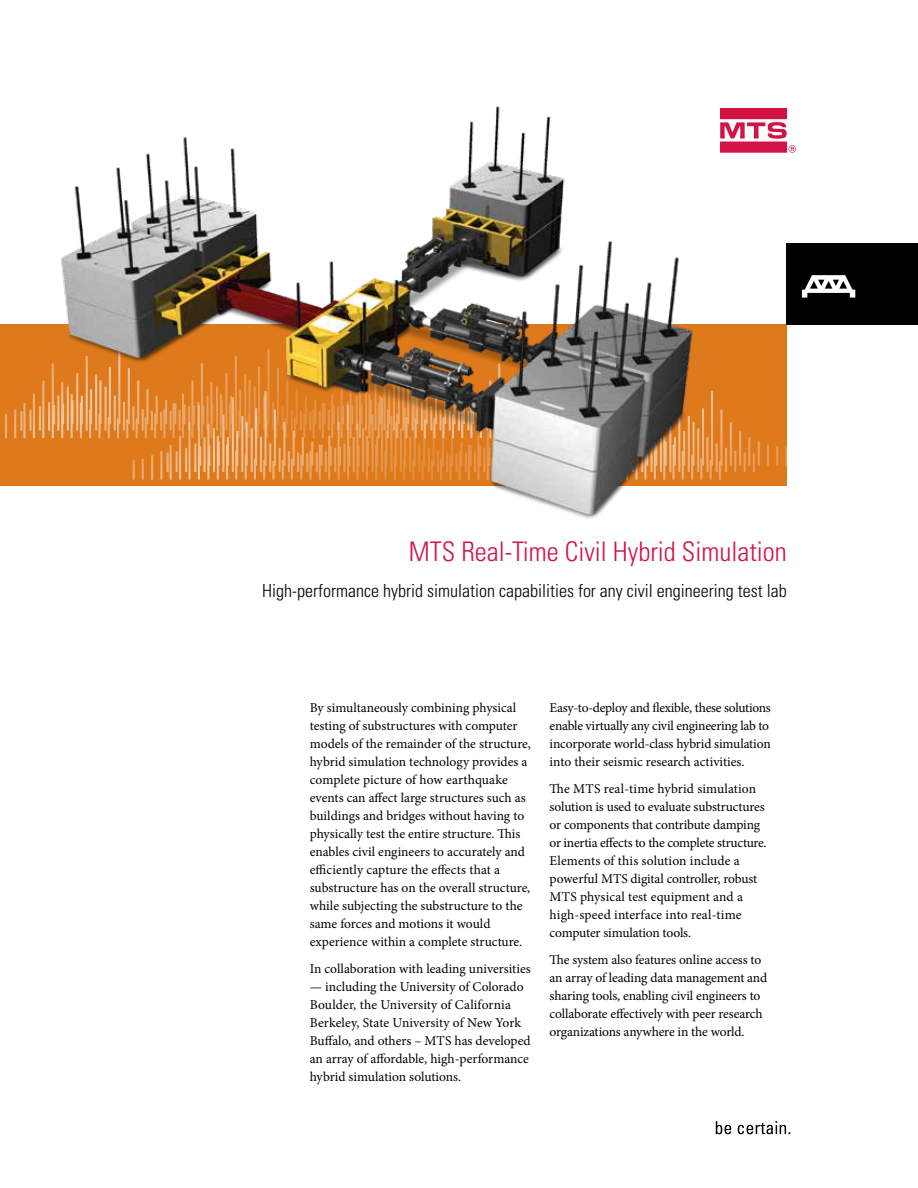
<style>
.page{position:relative;width:918px;height:1188px;background:#fff}
.page>*{position:absolute;margin:0;border:0;box-sizing:border-box;transform-origin:0 0}
.t1{font:300 condensed 27px "Univers";color:#d31245}
.t2{font:300 condensed 18px "Univers";color:#000}
.t3{font:13.5px/18px "Minion Pro";letter-spacing:-.005em;color:#000}
</style>
<div class="page">
<div style="left:0;top:324px;width:787px;height:162px;background:#df7a1c"></div>
<hr style="left:5px;top:414px;width:2px;height:24px;background:#fff">
<hr style="left:14px;top:410px;width:2px;height:28px;background:#fff">
<hr style="left:23px;top:403px;width:2px;height:35px;background:#fff">
<hr style="left:33px;top:394px;width:2px;height:44px;background:#fff">
<hr style="left:42px;top:381px;width:2px;height:57px;background:#fff">
<hr style="left:20px;top:411px;width:2px;height:20px;background:#fff">
<hr style="left:29px;top:410px;width:3px;height:21px;background:#fff">
<hr style="left:39px;top:406px;width:2px;height:25px;background:#fff">
<hr style="left:710px;top:460px;width:2px;height:20px;background:#fff">
<svg style="left:719px;top:461px;width:2px;height:19px"></svg>
<hr style="left:706px;top:437px;width:2px;height:35px;background:#fff">
<hr style="left:716px;top:444px;width:2px;height:28px;background:#fff">
<hr style="left:725px;top:448px;width:2px;height:24px;background:#fff">
<hr style="left:734px;top:451px;width:2px;height:21px;background:#fff">
<svg style="left:744px;top:453px;width:2px;height:19px"></svg>
<svg style="left:753px;top:453px;width:2px;height:19px"></svg>
<hr style="left:711px;top:391px;width:2px;height:75px;background:#fff">
<hr style="left:720px;top:410px;width:2px;height:56px;background:#fff">
<hr style="left:730px;top:422px;width:2px;height:44px;background:#fff">
<hr style="left:739px;top:431px;width:2px;height:35px;background:#fff">
<hr style="left:748px;top:437px;width:2px;height:29px;background:#fff">
<hr style="left:758px;top:441px;width:2px;height:25px;background:#fff">
<hr style="left:767px;top:445px;width:2px;height:21px;background:#fff">
<hr style="left:776px;top:446px;width:2px;height:20px;background:#fff">
<hr style="left:785px;top:447px;width:3px;height:19px;background:#fff">
<svg style="left:716px;top:1121px;width:74px;height:13px"></svg>
<svg style="left:720px;top:108px;width:76px;height:45px"></svg>
<div style="left:787px;top:243px;width:131px;height:82px;background:#000"></div>
<svg style="left:802px;top:275px;width:53px;height:23px"></svg>
<img style="left:44px;top:106px;width:663px;height:413px">
<h1 class="t1" style="left:409px;top:536px;width:379px">MTS Real-Time Civil Hybrid Simulation</h1>
<h2 class="t2" style="left:262px;top:580px;width:526px">High-performance hybrid simulation capabilities for any civil engineering test lab</h2>
<p class="t3" style="left:310px;top:699px;width:223px">By simultaneously combining physical testing of substructures with computer models of the remainder of the structure, hybrid simulation technology provides a complete picture of how earthquake events can affect large structures such as buildings and bridges without having to physically test the entire structure. This enables civil engineers to accurately and efficiently capture the effects that a substructure has on the overall structure, while subjecting the substructure to the same forces and motions it would experience within a complete structure.</p>
<p class="t3" style="left:310px;top:960px;width:223px">In collaboration with leading universities</p>
<p class="t3" style="left:310px;top:978px;width:222px">— including the University of Colorado Boulder, the University of California Berkeley, State University of New York Buffalo, and others – MTS has developed an array of affordable, high-performance hybrid simulation solutions.</p>
<p class="t3" style="left:550px;top:698px;width:223px">Easy-to-deploy and flexible, these solutions enable virtually any civil engineering lab to incorporate world-class hybrid simulation into their seismic research activities.</p>
<p class="t3" style="left:550px;top:779px;width:219px">The MTS real-time hybrid simulation solution is used to evaluate substructures or components that contribute damping or inertia effects to the complete structure.<br>Elements of this solution include a powerful MTS digital controller, robust MTS physical test equipment and a high-speed interface into real-time computer simulation tools.</p>
<p class="t3" style="left:550px;top:950px;width:219px">The system also features online access to an array of leading data management and sharing tools, enabling civil engineers to collaborate effectively with peer research organizations anywhere in the world.</p>
</div>
